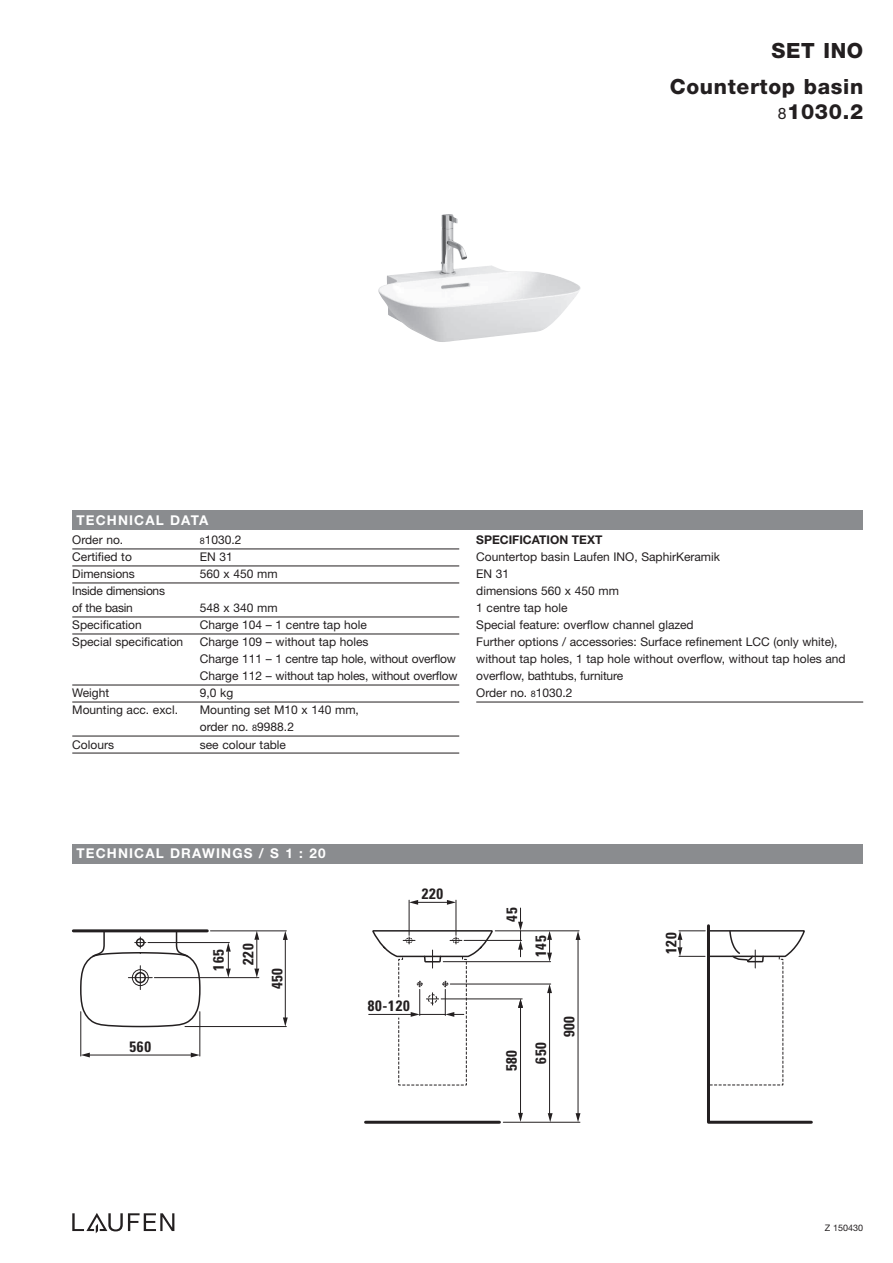
<style>
.page{position:relative;width:893px;height:1263px;background:#fff}
.page>*{position:absolute;margin:0;border:0;box-sizing:border-box;transform-origin:0 0}
.t1{font:800 21px/25.5px "Helvetica Neue";letter-spacing:.03em;color:#231f20;text-align:right}
.t2{font:700 condensed 15px/29.4px "Univers";letter-spacing:.05em;color:#231f20;text-align:center}
.t3{font:700 13.5px "Helvetica Neue";letter-spacing:.085em;color:#fff}
.t4{font:12px/17px "Helvetica Neue";color:#231f20}
.t5{font:12px/17px "Helvetica Neue";letter-spacing:-.02em;color:#231f20}
.t6{font:700 12px "Helvetica Neue";color:#231f20}
.t7{font:9px "Helvetica Neue";color:#231f20}
.s1{font-weight:400;font-size:15.75px}
.s2{font-size:9px}
</style>
<div class="page">
<hr style="left:73px;top:929px;width:134px;height:3px;background:#231f20">
<hr style="left:366px;top:1121px;width:133px;height:3px;background:#231f20">
<svg style="left:372px;top:925px;width:122px;height:33px"></svg>
<svg style="left:398px;top:955px;width:180px;height:131px"></svg>
<hr style="left:450px;top:984px;width:101px;height:1px;background:#231f20">
<svg style="left:547px;top:984px;width:5px;height:9px"></svg>
<hr style="left:549px;top:992px;width:1px;height:122px;background:#231f20">
<hr style="left:441px;top:999px;width:81px;height:1px;background:#231f20">
<hr style="left:520px;top:1007px;width:1px;height:107px;background:#231f20">
<hr style="left:503px;top:1122px;width:77px;height:1px;background:#231f20">
<svg style="left:548px;top:1113px;width:5px;height:9px"></svg>
<svg style="left:518px;top:1113px;width:5px;height:9px"></svg>
<svg style="left:518px;top:998px;width:5px;height:10px"></svg>
<svg style="left:576px;top:1113px;width:4px;height:9px"></svg>
<svg style="left:576px;top:931px;width:4px;height:9px"></svg>
<hr style="left:578px;top:937px;width:1px;height:177px;background:#231f20">
<svg style="left:411px;top:981px;width:53px;height:36px"></svg>
<hr style="left:369px;top:1014px;width:42px;height:1px;background:#231f20">
<svg style="left:79px;top:929px;width:122px;height:129px"></svg>
<hr style="left:89px;top:1055px;width:102px;height:1px;background:#231f20">
<hr style="left:185px;top:1026px;width:101px;height:1px;background:#231f20">
<svg style="left:283px;top:931px;width:5px;height:9px"></svg>
<svg style="left:283px;top:1017px;width:5px;height:9px"></svg>
<hr style="left:285px;top:939px;width:1px;height:79px;background:#231f20">
<hr style="left:154px;top:977px;width:105px;height:1px;background:#231f20">
<hr style="left:148px;top:942px;width:81px;height:1px;background:#231f20">
<svg style="left:254px;top:932px;width:5px;height:46px"></svg>
<hr style="left:210px;top:931px;width:76px;height:1px;background:#231f20">
<svg style="left:226px;top:942px;width:5px;height:36px"></svg>
<hr style="left:409px;top:900px;width:1px;height:35px;background:#231f20">
<hr style="left:456px;top:900px;width:1px;height:35px;background:#231f20">
<svg style="left:409px;top:900px;width:9px;height:5px"></svg>
<svg style="left:447px;top:900px;width:9px;height:5px"></svg>
<hr style="left:417px;top:902px;width:30px;height:1px;background:#231f20">
<hr style="left:443px;top:961px;width:108px;height:1px;background:#231f20">
<svg style="left:547px;top:931px;width:5px;height:31px"></svg>
<svg style="left:518px;top:908px;width:5px;height:49px"></svg>
<hr style="left:495px;top:930px;width:84px;height:1px;background:#231f20">
<svg style="left:678px;top:924px;width:135px;height:200px"></svg>
<hr style="left:464px;top:940px;width:58px;height:1px;background:#231f20">
<img style="left:378px;top:214px;width:203px;height:128px">
<svg style="left:72px;top:1213px;width:102px;height:20px"></svg>
<hr style="left:72px;top:549px;width:387px;height:1px;background:#231f20">
<hr style="left:72px;top:566px;width:387px;height:1px;background:#231f20">
<hr style="left:72px;top:583px;width:387px;height:1px;background:#231f20">
<hr style="left:72px;top:617px;width:387px;height:1px;background:#231f20">
<hr style="left:72px;top:634px;width:387px;height:1px;background:#231f20">
<hr style="left:72px;top:685px;width:387px;height:1px;background:#231f20">
<hr style="left:72px;top:702px;width:387px;height:1px;background:#231f20">
<hr style="left:72px;top:736px;width:387px;height:1px;background:#231f20">
<hr style="left:72px;top:753px;width:387px;height:1px;background:#231f20">
<hr style="left:476px;top:702px;width:387px;height:1px;background:#231f20">
<div style="left:72px;top:844px;width:791px;height:19px;background:#8a8c8f"></div>
<div style="left:72px;top:510px;width:791px;height:19px;background:#8a8c8f"></div>
<h1 class="t1" style="left:771px;top:39px;width:93px">SET INO</h1>
<h1 class="t1" style="left:670px;top:75px;width:195px">Countertop basin<br><span class="s1">8</span>1030.2</h1>
<p class="t3" style="left:77px;top:515px;width:133px">TECHNICAL DATA</p>
<p class="t4" style="left:72px;top:533px;width:53px">Order no.</p>
<p class="t4" style="left:200px;top:533px;width:43px"><span class="s2">8</span>1030.2</p>
<p class="t4" style="left:72px;top:550px;width:61px">Certified to</p>
<p class="t4" style="left:200px;top:550px;width:35px">EN 31</p>
<p class="t4" style="left:72px;top:567px;width:64px">Dimensions</p>
<p class="t4" style="left:200px;top:567px;width:79px">560 x 450 mm</p>
<p class="t5" style="left:72px;top:584px;width:94px">Inside dimensions of the basin</p>
<p class="t4" style="left:200px;top:601px;width:79px">548 x 340 mm</p>
<p class="t4" style="left:72px;top:618px;width:71px">Specification</p>
<p class="t4" style="left:200px;top:618px;width:169px">Charge 104 – 1 centre tap hole</p>
<p class="t4" style="left:72px;top:635px;width:112px">Special specification</p>
<p class="t4" style="left:200px;top:635px;width:259px">Charge 109 – without tap holes<br>Charge 111 – 1 centre tap hole, without overflow<br>Charge 112 – without tap holes, without overflow</p>
<p class="t4" style="left:72px;top:686px;width:38px">Weight</p>
<p class="t4" style="left:200px;top:686px;width:35px">9,0 kg</p>
<p class="t4" style="left:72px;top:703px;width:107px">Mounting acc. excl.</p>
<p class="t4" style="left:200px;top:703px;width:161px">Mounting set M10 x 140 mm, order no. <span class="s2">8</span>9988.2</p>
<p class="t4" style="left:72px;top:737px;width:43px">Colours</p>
<p class="t4" style="left:200px;top:737px;width:88px">see colour table</p>
<p class="t6" style="left:476px;top:536px;width:128px">SPECIFICATION TEXT</p>
<p class="t4" style="left:476px;top:550px;width:371px">Countertop basin Laufen INO, SaphirKeramik<br>EN 31<br>dimensions 560 x 450 mm<br>1 centre tap hole<br>Special feature: overflow channel glazed<br>Further options / accessories: Surface refinement LCC (only white), without tap holes, 1 tap hole without overflow, without tap holes and overflow, bathtubs, furniture<br>Order no. <span class="s2">8</span>1030.2</p>
<p class="t3" style="left:77px;top:849px;width:251px">TECHNICAL DRAWINGS / S 1 : 20</p>
<p class="t2" style="left:130px;top:1033px;width:23px">560</p>
<p class="t2" style="left:205px;top:971px;width:23px;rotate:-90deg">165</p>
<p class="t2" style="left:235px;top:965px;width:23px;rotate:-90deg">220</p>
<p class="t2" style="left:264px;top:989px;width:23px;rotate:-90deg">450</p>
<p class="t2" style="left:422px;top:880px;width:23px">220</p>
<p class="t2" style="left:368px;top:993px;width:44px">80-120</p>
<p class="t2" style="left:499px;top:922px;width:16px;rotate:-90deg">45</p>
<p class="t2" style="left:528px;top:957px;width:23px;rotate:-90deg">145</p>
<p class="t2" style="left:498px;top:1071px;width:30px;rotate:-90deg">580<br>650</p>
<p class="t2" style="left:556px;top:1037px;width:23px;rotate:-90deg">900</p>
<p class="t2" style="left:658px;top:954px;width:23px;rotate:-90deg">120</p>
<p class="t7" style="left:825px;top:1224px;width:40px">Z 150430</p>
</div>
